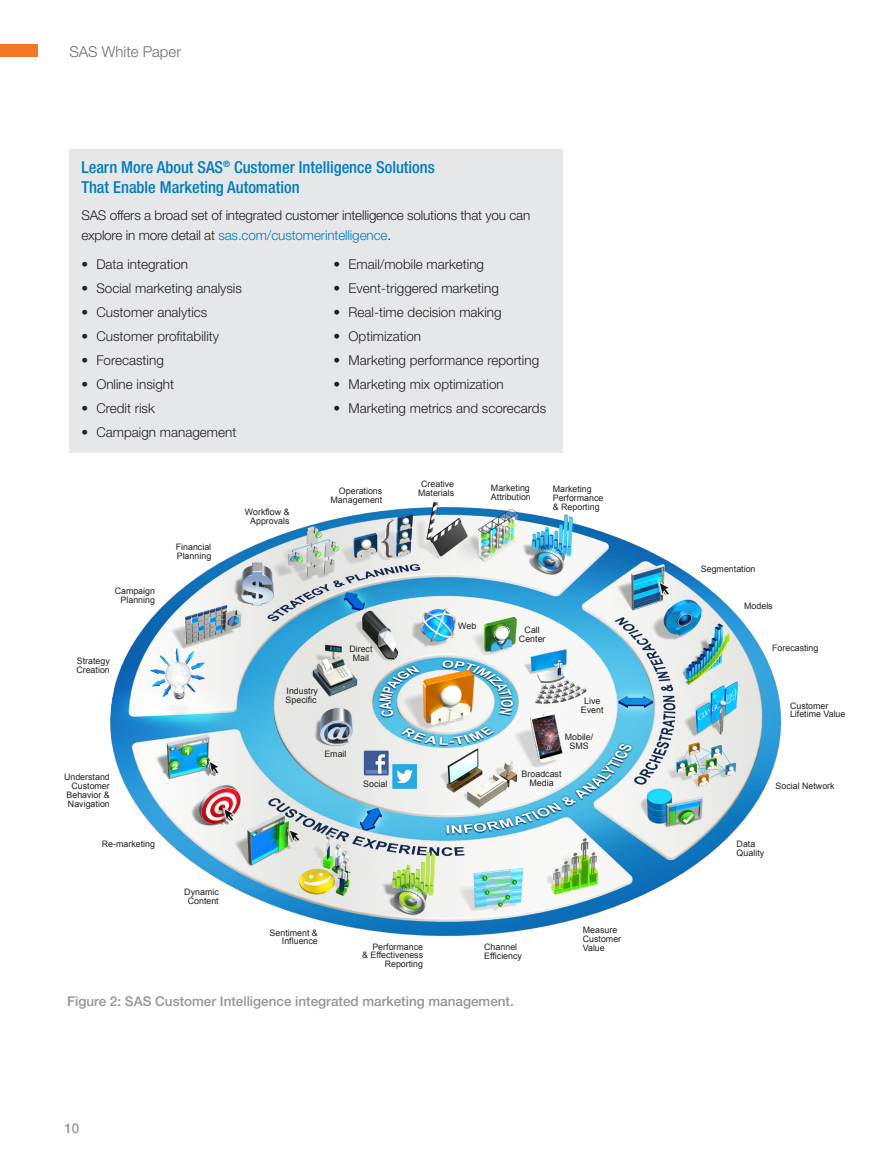
<style>
.page{position:relative;width:893px;height:1170px;background:#fff}
.page>*{position:absolute;margin:0;border:0;box-sizing:border-box;transform-origin:0 0}
.Head_2{font:500 condensed 16.5px/19.5px "Helvetica Neue LT Std";color:#007cc2}
.t1{font:300 15px "Helvetica Neue LT Std";color:#6c6d70}
.Bullet_List{font:300 13.5px "Helvetica Neue LT Std";color:#231f20}
.Body_Before_Bullet{font:300 13.5px/19.5px "Helvetica Neue LT Std";letter-spacing:-.015em;color:#231f20}
.Caption_cutline{font:500 13.5px "Helvetica Neue LT Std";color:#939598}
.t2{font:8.85px/8.9px "Arial";color:#231f20}
.s1{color:#007cc2}
</style>
<div class="page">
<div style="left:0;top:45px;width:38px;height:12px;background:#f47525"></div>
<img style="left:110px;top:502px;width:672px;height:434px">
<div style="left:69px;top:149px;width:494px;height:304px;background:#e6e7e9"></div>
<h2 class="t1" style="left:69px;top:43px;width:113px">SAS White Paper</h2>
<p class="Head_2" style="left:81px;top:157px;width:355px">Learn More About SAS<sup>®</sup> Customer Intelligence Solutions<br>That Enable Marketing Automation</p>
<p class="Body_Before_Bullet" style="left:81px;top:205px;width:450px">SAS offers a broad set of integrated customer intelligence solutions that you can explore in more detail at <span class="s1">sas. com/customerintelligence</span>.</p>
<p class="Bullet_List" style="left:81px;top:256px;width:108px">• Data integration</p>
<p class="Bullet_List" style="left:81px;top:280px;width:162px">• Social marketing analysis</p>
<p class="Bullet_List" style="left:81px;top:304px;width:128px">• Customer analytics</p>
<p class="Bullet_List" style="left:81px;top:328px;width:139px">• Customer profitability</p>
<p class="Bullet_List" style="left:81px;top:352px;width:84px">• Forecasting</p>
<p class="Bullet_List" style="left:81px;top:376px;width:94px">• Online insight</p>
<p class="Bullet_List" style="left:81px;top:400px;width:75px">• Credit risk</p>
<p class="Bullet_List" style="left:81px;top:424px;width:157px">• Campaign management</p>
<p class="Bullet_List" style="left:334px;top:256px;width:152px">• Email/mobile marketing</p>
<p class="Bullet_List" style="left:334px;top:280px;width:167px">• Event-triggered marketing</p>
<p class="Bullet_List" style="left:334px;top:304px;width:170px">• Real-time decision making</p>
<p class="Bullet_List" style="left:334px;top:328px;width:89px">• Optimization</p>
<p class="Bullet_List" style="left:334px;top:352px;width:207px">• Marketing performance reporting</p>
<p class="Bullet_List" style="left:334px;top:376px;width:172px">• Marketing mix optimization</p>
<p class="Bullet_List" style="left:334px;top:400px;width:214px">• Marketing metrics and scorecards</p>
<p class="t2" style="left:115px;top:586px;width:42px;text-align:right">Campaign<br>Planning</p>
<p class="t2" style="left:76px;top:656px;width:35px">Strategy<br>Creation</p>
<p class="t2" style="left:176px;top:542px;width:37px">Financial<br>Planning</p>
<p class="t2" style="left:64px;top:772px;width:47px;text-align:right">Understand<br>Customer<br>Behavior &amp;<br>Navigation</p>
<p class="t2" style="left:102px;top:839px;width:55px">Re-marketing</p>
<p class="t2" style="left:184px;top:888px;width:36px;text-align:center">Dynamic<br>Content</p>
<p class="t2" style="left:245px;top:508px;width:46px;text-align:center">Workflow &amp;<br>Approvals</p>
<p class="t2" style="left:331px;top:486px;width:53px;text-align:right">Operations<br>Management</p>
<p class="t2" style="left:418px;top:480px;width:37px;text-align:center">Creative<br>Materials</p>
<p class="t2" style="left:491px;top:483px;width:41px">Marketing<br>Attribution</p>
<p class="t2" style="left:553px;top:484px;width:52px">Marketing<br>Performance &amp; Reporting</p>
<p class="t2" style="left:349px;top:644px;width:25px;text-align:center">Direct<br>Mail</p>
<p class="t2" style="left:458px;top:621px;width:20px">Web</p>
<p class="t2" style="left:519px;top:626px;width:28px;text-align:center">Call<br>Center</p>
<p class="t2" style="left:286px;top:686px;width:34px">Industry<br>Specific</p>
<p class="t2" style="left:324px;top:749px;width:24px">Email</p>
<p class="t2" style="left:581px;top:696px;width:24px;text-align:center">Live<br>Event</p>
<p class="t2" style="left:565px;top:732px;width:30px;text-align:center">Mobile/<br>SMS</p>
<p class="t2" style="left:363px;top:779px;width:26px">Social</p>
<p class="t2" style="left:522px;top:769px;width:41px;text-align:center">Broadcast<br>Media</p>
<p class="t2" style="left:270px;top:928px;width:50px;text-align:right">Sentiment &amp;<br>Influence</p>
<p class="t2" style="left:362px;top:942px;width:62px;text-align:right">Performance<br>&amp; Effectiveness<br>Reporting</p>
<p class="t2" style="left:583px;top:925px;width:40px">Measure<br>Customer</p>
<p class="t2" style="left:484px;top:942px;width:35px">Channel</p>
<p class="t2" style="left:583px;top:943px;width:24px">Value</p>
<p class="t2" style="left:484px;top:951px;width:39px">Efficiency</p>
<p class="Caption_cutline" style="left:67px;top:993px;width:448px">Figure 2: SAS Customer Intelligence integrated marketing management.</p>
<h3 class="Caption_cutline" style="left:64px;top:1120px;width:17px">10</h3>
<p class="t2" style="left:701px;top:564px;width:56px">Segmentation</p>
<p class="t2" style="left:744px;top:602px;width:30px">Models</p>
<p class="t2" style="left:772px;top:643px;width:48px">Forecasting</p>
<p class="t2" style="left:790px;top:701px;width:57px">Customer<br>Lifetime Value</p>
<p class="t2" style="left:776px;top:781px;width:61px">Social Network</p>
<p class="t2" style="left:737px;top:839px;width:29px">Data<br>Quality</p>
</div>
